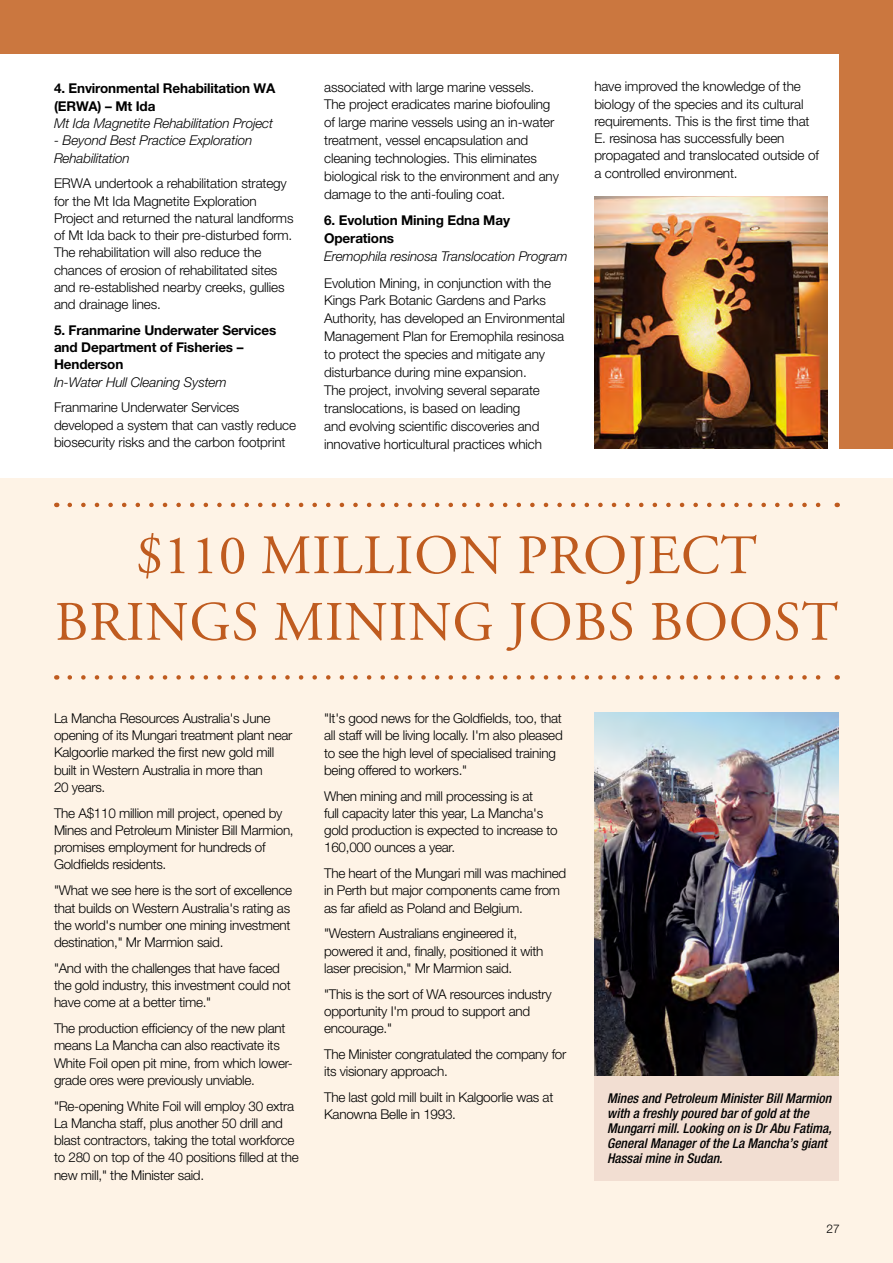
<style>
.page{position:relative;width:893px;height:1263px;background:#fff}
.page>*{position:absolute;margin:0;border:0;box-sizing:border-box;transform-origin:0 0}
.Article_Heading_BLAC{font:55.5px/66.6px "Adobe Garamond Pro";letter-spacing:.015em;color:#bf5b1f;text-align:center}
.Article_-_Body_Copy{font:300 13.5px/17.2px "Helvetica Neue";letter-spacing:-.02em;color:#000}
.Article_-_Body_Copy-2{font:700 13.5px/17.2px "Helvetica Neue";letter-spacing:-.01em;color:#000}
.t1{font:italic 500 condensed 13.5px/15px "Helvetica Neue";color:#000}
.Article_-_Body_Copy-3{font:italic 300 13.5px/17.9px "Helvetica Neue";letter-spacing:-.01em;color:#000}
.t2{font:300 12px "Helvetica Neue";color:#000}
.s1{font-weight:300;font-style:italic}
.s2{font-weight:700;font-style:normal}
</style>
<div class="page">
<div style="left:0;top:0;width:893px;height:449px;background:#cb773f"></div>
<div style="left:0;top:478px;width:893px;height:785px;background:#fef3e6"></div>
<div style="left:0;top:54px;width:839px;height:395px;background:#fff"></div>
<img style="left:594px;top:196px;width:233px;height:253px">
<img style="left:594px;top:712px;width:245px;height:364px">
<svg style="left:70px;top:503px;width:751px;height:4px"></svg>
<svg style="left:70px;top:675px;width:751px;height:5px"></svg>
<div style="left:594px;top:1076px;width:245px;height:105px;background:#f2ded2"></div>
<p class="Article_-_Body_Copy-2" style="left:54px;top:80px;width:223px">4. Environmental Rehabilitation WA (ERWA) – Mt Ida<br><span class="s1">Mt Ida Magnetite Rehabilitation Project</span></p>
<p class="Article_-_Body_Copy-3" style="left:54px;top:132px;width:200px;line-height:17.2px">- Beyond Best Practice Exploration<br>Rehabilitation</p>
<p class="Article_-_Body_Copy" style="left:54px;top:175px;width:241px">ERWA undertook a rehabilitation strategy for the Mt Ida Magnetite Exploration Project and returned the natural landforms of Mt Ida back to their pre-disturbed form.<br>The rehabilitation will also reduce the chances of erosion of rehabilitated sites and re-established nearby creeks, gullies and drainage lines.</p>
<p class="Article_-_Body_Copy-2" style="left:54px;top:321px;width:224px">5. Franmarine Underwater Services and Department of Fisheries –<br>Henderson<br><span class="s1">In-Water Hull Cleaning System</span></p>
<p class="Article_-_Body_Copy" style="left:54px;top:399px;width:244px">Franmarine Underwater Services developed a system that can vastly reduce biosecurity risks and the carbon footprint</p>
<p class="Article_-_Body_Copy" style="left:324px;top:77px;width:236px;line-height:17.9px">associated with large marine vessels.<br>The project eradicates marine biofouling of large marine vessels using an in-water treatment, vessel encapsulation and cleaning technologies. This eliminates biological risk to the environment and any damage to the anti-fouling coat.</p>
<p class="Article_-_Body_Copy-3" style="left:324px;top:211px;width:245px"><span class="s2">6. Evolution Mining Edna May<br>Operations<br></span>Eremophila resinosa Translocation Program</p>
<p class="Article_-_Body_Copy" style="left:324px;top:273px;width:242px;line-height:17.9px">Evolution Mining, in conjunction with the Kings Park Botanic Gardens and Parks Authority, has developed an Environmental Management Plan for Eremophila resinosa to protect the species and mitigate any disturbance during mine expansion.<br>The project, involving several separate translocations, is based on leading<br>and evolving scientific discoveries and innovative horticultural practices which</p>
<p class="Article_-_Body_Copy" style="left:594px;top:78px;width:226px">have improved the knowledge of the biology of the species and its cultural requirements. This is the first time that E. resinosa has successfully been propagated and translocated outside of a controlled environment.</p>
<p class="Article_Heading_BLAC" style="left:55px;top:524px;width:785px">$110 MILLION PROJECT<br>BRINGS MINING JOBS BOOST</p>
<p class="Article_-_Body_Copy" style="left:54px;top:709px;width:240px">La Mancha Resources Australia's June opening of its Mungari treatment plant near Kalgoorlie marked the first new gold mill built in Western Australia in more than<br>20 years.</p>
<p class="Article_-_Body_Copy" style="left:54px;top:804px;width:241px">The A$110 million mill project, opened by Mines and Petroleum Minister Bill Marmion, promises employment for hundreds of Goldfields residents.</p>
<p class="Article_-_Body_Copy" style="left:54px;top:881px;width:240px">"What we see here is the sort of excellence that builds on Western Australia's rating as the world's number one mining investment destination," Mr Marmion said.</p>
<p class="Article_-_Body_Copy" style="left:54px;top:959px;width:238px">"And with the challenges that have faced the gold industry, this investment could not have come at a better time."</p>
<p class="Article_-_Body_Copy" style="left:54px;top:1019px;width:240px">The production efficiency of the new plant means La Mancha can also reactivate its White Foil open pit mine, from which lower&shy;grade ores were previously unviable.</p>
<p class="Article_-_Body_Copy" style="left:54px;top:1097px;width:246px">"Re-opening White Foil will employ 30 extra La Mancha staff, plus another 50 drill and blast contractors, taking the total workforce to 280 on top of the 40 positions filled at the new mill," the Minister said.</p>
<p class="Article_-_Body_Copy" style="left:324px;top:709px;width:240px">"It's good news for the Goldfields, too, that all staff will be living locally. I'm also pleased to see the high level of specialised training being offered to workers."</p>
<p class="Article_-_Body_Copy" style="left:324px;top:787px;width:235px">When mining and mill processing is at<br>full capacity later this year, La Mancha's gold production is expected to increase to 160,000 ounces a year.</p>
<p class="Article_-_Body_Copy" style="left:324px;top:864px;width:243px">The heart of the Mungari mill was machined in Perth but major components came from as far afield as Poland and Belgium.</p>
<p class="Article_-_Body_Copy" style="left:324px;top:925px;width:221px">"Western Australians engineered it, powered it and, finally, positioned it with laser precision," Mr Marmion said.</p>
<p class="Article_-_Body_Copy" style="left:324px;top:985px;width:229px">"This is the sort of WA resources industry opportunity I'm proud to support and encourage."</p>
<p class="Article_-_Body_Copy" style="left:324px;top:1045px;width:244px">The Minister congratulated the company for its visionary approach.</p>
<p class="Article_-_Body_Copy" style="left:324px;top:1088px;width:231px">The last gold mill built in Kalgoorlie was at<br>Kanowna Belle in 1993.</p>
<p class="t1" style="left:607px;top:1091px;width:226px">Mines and Petroleum Minister Bill Marmion with a freshly poured bar of gold at the Mungarri mill. Looking on is Dr Abu Fatima, General Manager of the La Mancha’s giant Hassai mine in Sudan.</p>
<p class="t2" style="left:826px;top:1221px;width:15px">27</p>
</div>
